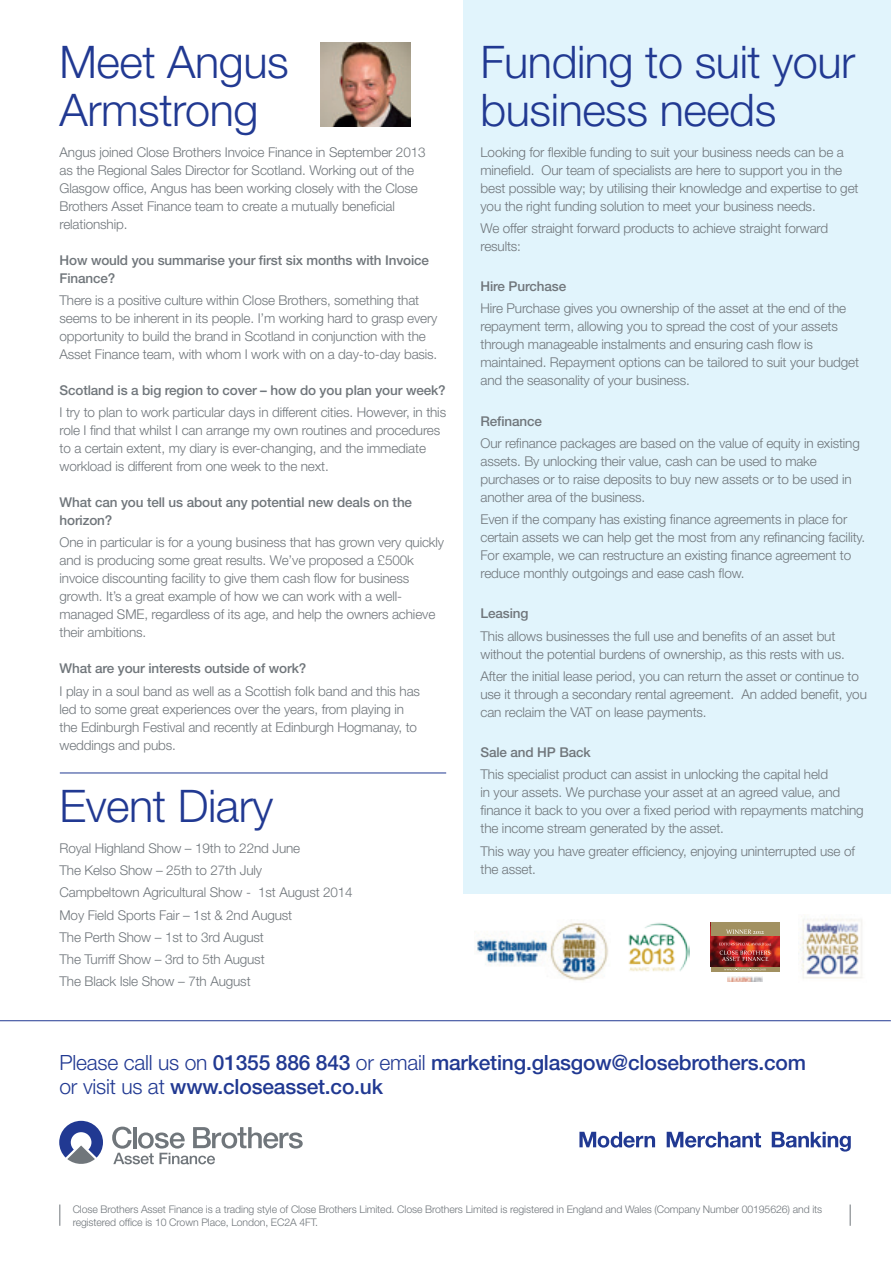
<style>
.page{position:relative;width:893px;height:1263px;background:#fff}
.page>*{position:absolute;margin:0;border:0;box-sizing:border-box;transform-origin:0 0}
.t1{font:300 45px/48px "Helvetica Neue";letter-spacing:-.01em;color:#213992}
.t2{font:500 21px/24px "Helvetica Neue";letter-spacing:-.01em;color:#213992}
.t3{font:300 13.5px/18px "Helvetica Neue";letter-spacing:-.01em;color:#70767b}
.t4{font:500 13.5px/18px "Helvetica Neue";letter-spacing:-.01em;color:#70767b}
.t5{font:300 10.5px/13.5px "Helvetica Neue";letter-spacing:-.01em;color:#70767b}
.s1{font-weight:300}
</style>
<div class="page">
<hr style="left:60px;top:772px;width:386px;height:1px;background:#213992">
<svg style="left:59px;top:1121px;width:44px;height:43px"></svg>
<svg style="left:112px;top:1126px;width:191px;height:38px"></svg>
<svg style="left:60px;top:1204px;width:1px;height:22px"></svg>
<svg style="left:850px;top:1204px;width:1px;height:22px"></svg>
<hr style="left:0;top:1020px;width:891px;height:1px;background:#213992">
<div style="left:463px;top:0;width:428px;height:893px;background:#e1f4fc"></div>
<svg style="left:579px;top:1132px;width:76px;height:15px"></svg>
<svg style="left:667px;top:1132px;width:94px;height:15px"></svg>
<svg style="left:772px;top:1132px;width:79px;height:19px"></svg>
<img style="left:320px;top:43px;width:91px;height:84px">
<img style="left:476px;top:923px;width:133px;height:58px">
<img style="left:800px;top:918px;width:63px;height:61px">
<img style="left:711px;top:936px;width:68px;height:31px">
<hr style="left:711px;top:967px;width:68px;height:4px;background:#a29161">
<svg style="left:724px;top:968px;width:42px;height:3px"></svg>
<img style="left:727px;top:976px;width:36px;height:6px">
<div style="left:711px;top:923px;width:68px;height:13px;background:#a29161"></div>
<svg style="left:726px;top:929px;width:38px;height:5px"></svg>
<svg style="left:719px;top:943px;width:52px;height:18px"></svg>
<img style="left:628px;top:922px;width:61px;height:50px">
<h1 class="t1" style="left:60px;top:37px;width:231px">Meet Angus<br>Armstrong</h1>
<p class="t3" style="left:60px;top:143px;width:368px">Angus joined Close Brothers Invoice Finance in September 2013 as the Regional Sales Director for Scotland. Working out of the Glasgow office, Angus has been working closely with the Close Brothers Asset Finance team to create a mutually beneficial relationship.</p>
<p class="t4" style="left:60px;top:251px;width:371px">How would you summarise your first six months with Invoice<br>Finance?</p>
<p class="t3" style="left:60px;top:291px;width:379px">There is a positive culture within Close Brothers, something that seems to be inherent in its people. I’m working hard to grasp every opportunity to build the brand in Scotland in conjunction with the Asset Finance team, with whom I work with on a day-to-day basis.</p>
<p class="t4" style="left:60px;top:381px;width:388px">Scotland is a big region to cover – how do you plan your week?</p>
<p class="t3" style="left:60px;top:403px;width:388px">I try to plan to work particular days in different cities. However, in this role I find that whilst I can arrange my own routines and procedures to a certain extent, my diary is ever-changing, and the immediate workload is different from one week to the next.</p>
<p class="t4" style="left:60px;top:493px;width:354px">What can you tell us about any potential new deals on the horizon?</p>
<p class="t3" style="left:60px;top:533px;width:386px">One in particular is for a young business that has grown very quickly and is producing some great results. We’ve proposed a £500k invoice discounting facility to give them cash flow for business growth. It’s a great example of how we can work with a well&shy;managed SME, regardless of its age, and help the owners achieve their ambitions.</p>
<p class="t4" style="left:60px;top:659px;width:248px">What are your interests outside of work?</p>
<p class="t3" style="left:60px;top:681px;width:362px">I play in a soul band as well as a Scottish folk band and this has led to some great experiences over the years, from playing in the Edinburgh Festival and recently at Edinburgh Hogmanay, to weddings and pubs.</p>
<h1 class="t1" style="left:60px;top:781px;width:215px">Event Diary</h1>
<p class="t3" style="left:60px;top:837px;width:295px;line-height:22.2px">Royal Highland Show – 19th to 22nd June<br>The Kelso Show – 25th to 27th July<br>Campbeltown Agricultural Show - 1st August 2014<br>Moy Field Sports Fair – 1st &amp; 2nd August<br>The Perth Show – 1st to 3rd August<br>The Turriff Show – 3rd to 5th August<br>The Black Isle Show – 7th August</p>
<h1 class="t1" style="left:480px;top:37px;width:376px">Funding to suit your business needs</h1>
<p class="t3" style="left:480px;top:143px;width:380px">Looking for flexible funding to suit your business needs can be a minefield. Our team of specialists are here to support you in the best possible way; by utilising their knowledge and expertise to get you the right funding solution to meet your business needs.</p>
<p class="t3" style="left:480px;top:219px;width:349px">We offer straight forward products to achieve straight forward results:</p>
<p class="t4" style="left:480px;top:277px;width:87px">Hire Purchase</p>
<p class="t3" style="left:480px;top:299px;width:380px">Hire Purchase gives you ownership of the asset at the end of the repayment term, allowing you to spread the cost of your assets through manageable instalments and ensuring cash flow is maintained. Repayment options can be tailored to suit your budget and the seasonality of your business.</p>
<p class="t4" style="left:480px;top:412px;width:63px">Refinance</p>
<p class="t3" style="left:480px;top:434px;width:381px">Our refinance packages are based on the value of equity in existing assets. By unlocking their value, cash can be used to make purchases or to raise deposits to buy new assets or to be used in another area of the business.</p>
<p class="t3" style="left:480px;top:510px;width:386px">Even if the company has existing finance agreements in place for certain assets we can help get the most from any refinancing facility.<br>For example, we can restructure an existing finance agreement to reduce monthly outgoings and ease cash flow.</p>
<p class="t4" style="left:480px;top:604px;width:49px">Leasing</p>
<p class="t3" style="left:480px;top:627px;width:366px">This allows businesses the full use and benefits of an asset but without the potential burdens of ownership, as this rests with us.</p>
<p class="t3" style="left:480px;top:667px;width:388px">After the initial lease period, you can return the asset or continue to use it through a secondary rental agreement. An added benefit, you can reclaim the VAT on lease payments.</p>
<p class="t4" style="left:480px;top:743px;width:112px">Sale and HP Back</p>
<p class="t3" style="left:480px;top:765px;width:385px">This specialist product can assist in unlocking the capital held<br>in your assets. We purchase your asset at an agreed value, and finance it back to you over a fixed period with repayments matching the income stream generated by the asset.</p>
<p class="t3" style="left:480px;top:841px;width:376px">This way you have greater efficiency, enjoying uninterrupted use of the asset.</p>
<h2 class="t2" style="left:59px;top:1050px;width:748px"><span class="s1">Please call us on</span> 01355 886 843 <span class="s1">or email</span> marketing.glasgow@closebrothers.com <span class="s1">or visit us at</span> www.closeasset.co.uk</h2>
<p class="t5" style="left:73px;top:1202px;width:751px">Close Brothers Asset Finance is a trading style of Close Brothers Limited. Close Brothers Limited is registered in England and Wales (Company Number 00195626) and its registered office is 10 Crown Place, London, EC2A 4FT.</p>
</div>
